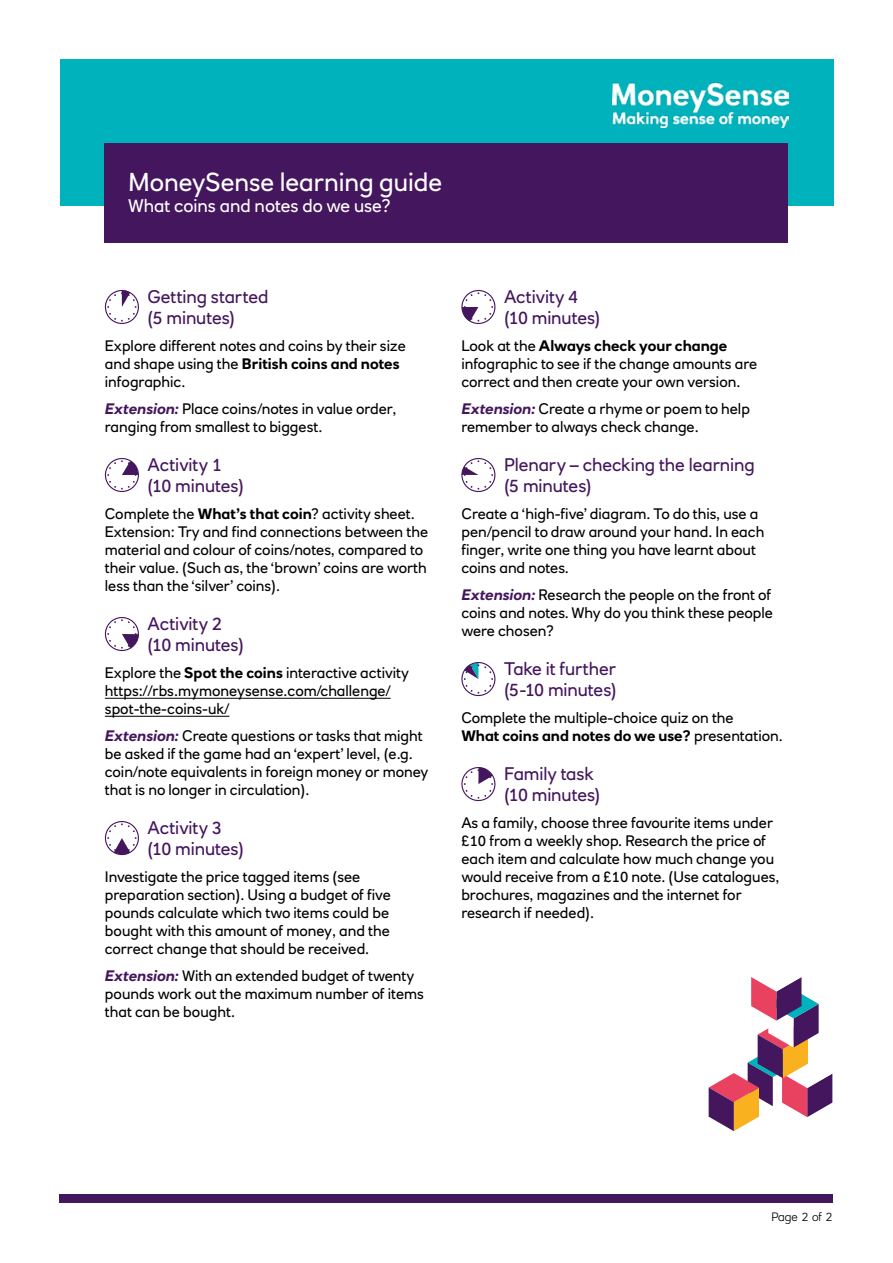
<style>
.page{position:relative;width:893px;height:1263px;background:#fff}
.page>*{position:absolute;margin:0;border:0;box-sizing:border-box;transform-origin:0 0}
.t1{font:25.5px "RN House Sans";color:#fff}
.t2{font:18px/21px "RN House Sans";letter-spacing:-.005em;color:#44165d}
.t3{font:18px "RN House Sans";color:#fff}
.t4{font:15px/18px "RN House Sans";color:#000}
.t5{font:300 12px "RN House Sans";letter-spacing:-.01em;color:#000}
.s1{font-weight:700}
.s2{font-weight:700;font-style:italic;color:#44165d}
</style>
<div class="page">
<div style="left:60px;top:60px;width:773px;height:146px;background:#00b2bb"></div>
<div style="left:105px;top:143px;width:683px;height:99px;background:#44165d"></div>
<img style="left:612px;top:82px;width:176px;height:45px">
<div style="left:60px;top:1194px;width:773px;height:9px;background:#44165d"></div>
<svg style="left:104px;top:289px;width:35px;height:35px"></svg>
<svg style="left:104px;top:457px;width:35px;height:36px"></svg>
<svg style="left:104px;top:617px;width:35px;height:35px"></svg>
<hr style="left:105px;top:716px;width:124px;height:1px;background:#000">
<hr style="left:105px;top:698px;width:286px;height:1px;background:#000">
<svg style="left:104px;top:821px;width:35px;height:35px"></svg>
<svg style="left:461px;top:289px;width:35px;height:35px"></svg>
<svg style="left:461px;top:458px;width:35px;height:34px"></svg>
<svg style="left:461px;top:662px;width:35px;height:35px"></svg>
<svg style="left:461px;top:767px;width:35px;height:35px"></svg>
<svg style="left:709px;top:977px;width:123px;height:154px"></svg>
<h1 class="t1" style="left:128px;top:167px;width:316px">MoneySense learning guide</h1>
<p class="t3" style="left:128px;top:195px;width:264px">What coins and notes do we use?</p>
<p class="t2" style="left:147px;top:286px;width:122px">Getting started (5 minutes)</p>
<p class="t4" style="left:105px;top:337px;width:302px">Explore different notes and coins by their size and shape using the <span class="s1">British coins and notes </span>infographic.</p>
<p class="t4" style="left:105px;top:400px;width:293px"><span class="s2">Extension:</span> Place coins/notes in value order, ranging from smallest to biggest.</p>
<p class="t2" style="left:147px;top:454px;width:98px">Activity 1 (10 minutes)</p>
<p class="t4" style="left:105px;top:505px;width:325px">Complete the <span class="s1">What’s that coin</span>? activity sheet.<br>Extension: Try and find connections between the material and colour of coins/notes, compared to their value. (Such as, the ‘brown’ coins are worth less than the ‘silver’ coins).</p>
<p class="t2" style="left:147px;top:613px;width:98px">Activity 2 (10 minutes)</p>
<p class="t4" style="left:105px;top:664px;width:306px">Explore the <span class="s1">Spot the coins</span> interactive activity https://rbs.mymoneysense.com/challenge/ spot-the-coins-uk/</p>
<p class="t4" style="left:105px;top:727px;width:325px"><span class="s2">Extension:</span> Create questions or tasks that might be asked if the game had an ‘expert’ level, (e.g. coin/note equivalents in foreign money or money that is no longer in circulation).</p>
<p class="t2" style="left:147px;top:817px;width:98px">Activity 3 (10 minutes)</p>
<p class="t4" style="left:105px;top:868px;width:287px">Investigate the price tagged items (see preparation section). Using a budget of five pounds calculate which two items could be bought with this amount of money, and the correct change that should be received.</p>
<p class="t4" style="left:105px;top:967px;width:321px"><span class="s2">Extension:</span> With an extended budget of twenty pounds work out the maximum number of items that can be bought.</p>
<p class="t2" style="left:504px;top:286px;width:98px">Activity 4 (10 minutes)</p>
<p class="t4" style="left:461px;top:337px;width:297px">Look at the <span class="s1">Always check your change </span>infographic to see if the change amounts are correct and then create your own version.</p>
<p class="t4" style="left:461px;top:400px;width:290px"><span class="s2">Extension:</span> Create a rhyme or poem to help remember to always check change.</p>
<p class="t2" style="left:504px;top:454px;width:252px">Plenary – checking the learning (5 minutes)</p>
<p class="t4" style="left:461px;top:505px;width:304px">Create a ‘high-five’ diagram. To do this, use a pen/pencil to draw around your hand. In each finger, write one thing you have learnt about coins and notes.</p>
<p class="t4" style="left:461px;top:586px;width:313px;text-align:justify"><span class="s2">Extension:</span> Research the people on the front of coins and notes. Why do you think these people were chosen?</p>
<p class="t2" style="left:504px;top:658px;width:114px">Take it further (5-10 minutes)</p>
<p class="t4" style="left:461px;top:709px;width:323px">Complete the multiple-choice quiz on the<br><span class="s1">What coins and notes do we use?</span> presentation.</p>
<p class="t2" style="left:504px;top:763px;width:98px">Family task (10 minutes)</p>
<p class="t4" style="left:461px;top:814px;width:319px">As a family, choose three favourite items under £10 from a weekly shop. Research the price of each item and calculate how much change you would receive from a £10 note. (Use catalogues, brochures, magazines and the internet for research if needed).</p>
<p class="t5" style="left:771px;top:1209px;width:62px">Page 2 of 2</p>
</div>
